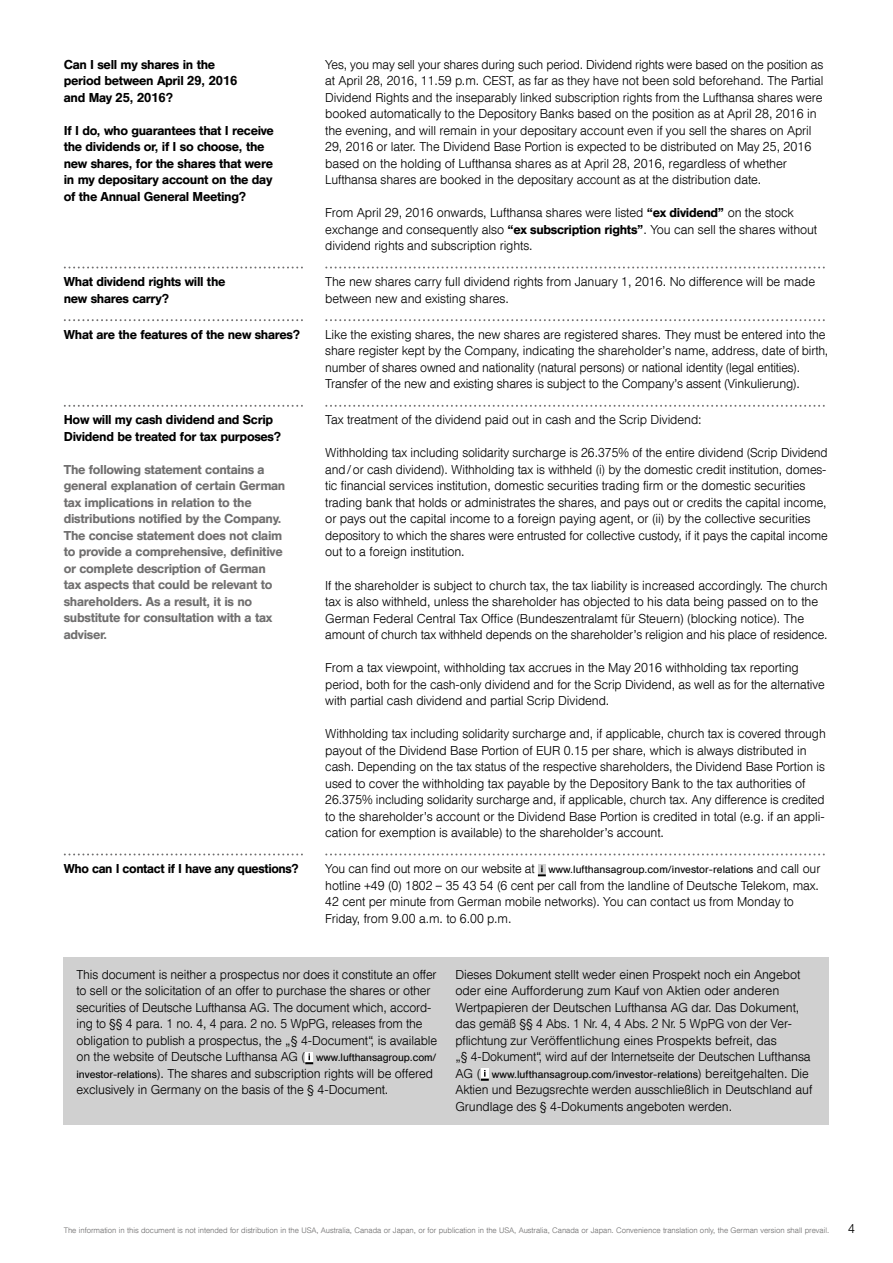
<style>
.page{position:relative;width:893px;height:1263px;background:#fff}
.page>*{position:absolute;margin:0;border:0;box-sizing:border-box;transform-origin:0 0}
.t1{font:300 12.75px/16.5px "Helvetica DLH";color:#000}
.t2{font:500 12.75px/16.5px "Helvetica DLH";color:#000}
.t3{font:500 12.75px/16.5px "Helvetica DLH";color:#706f6f}
.t4{font:10.5px "Helvetica DLH";letter-spacing:.005em;color:#000}
.t5{font:300 7.8px "Helvetica DLH";color:#706f6f}
.s1{font-weight:500}
.s2{font-weight:300;font-size:12.75px}
.s3{font-weight:400;font-size:10.5px}
</style>
<div class="page">
<svg style="left:65px;top:267px;width:238px;height:1px"></svg>
<svg style="left:326px;top:267px;width:499px;height:1px"></svg>
<svg style="left:65px;top:319px;width:238px;height:2px"></svg>
<svg style="left:326px;top:319px;width:499px;height:2px"></svg>
<svg style="left:65px;top:405px;width:238px;height:2px"></svg>
<svg style="left:326px;top:405px;width:499px;height:2px"></svg>
<svg style="left:65px;top:853px;width:238px;height:2px"></svg>
<svg style="left:326px;top:853px;width:499px;height:2px"></svg>
<div style="left:538px;top:864px;width:8px;height:9px;background:#d0d0d0"></div>
<svg style="left:538px;top:865px;width:8px;height:11px"></svg>
<div style="left:64px;top:957px;width:765px;height:167px;background:#d0d0d0"></div>
<div style="left:305px;top:1052px;width:8px;height:9px;background:#fff"></div>
<svg style="left:305px;top:1053px;width:8px;height:11px"></svg>
<div style="left:481px;top:1068px;width:8px;height:10px;background:#fff"></div>
<svg style="left:481px;top:1070px;width:8px;height:11px"></svg>
<p class="t2" style="left:64px;top:56px;width:175px">Can I sell my shares in the period between April 29, 2016 and May 25, 2016?</p>
<p class="t2" style="left:64px;top:122px;width:211px">If I do, who guarantees that I receive the dividends or, if I so choose, the new shares, for the shares that were in my depositary account on the day of the Annual General Meeting?</p>
<p class="t1" style="left:325px;top:56px;width:499px">Yes, you may sell your shares during such period. Dividend rights were based on the position as at April 28, 2016, 11.59 p.m. CEST, as far as they have not been sold beforehand. The Partial Dividend Rights and the inseparably linked subscription rights from the Lufthansa shares were booked automatically to the Depository Banks based on the position as at April 28, 2016 in the evening, and will remain in your depositary account even if you sell the shares on April 29, 2016 or later. The Dividend Base Portion is expected to be distributed on May 25, 2016 based on the holding of Lufthansa shares as at April 28, 2016, regardless of whether Lufthansa shares are booked in the depositary account as at the distribution date.</p>
<p class="t1" style="left:325px;top:204px;width:493px">From April 29, 2016 onwards, Lufthansa shares were listed <span class="s1">“ex dividend”</span> on the stock exchange and consequently also <span class="s1">“ex subscription rights”</span>. You can sell the shares without dividend rights and subscription rights.</p>
<p class="t2" style="left:64px;top:274px;width:163px">What dividend rights will the new shares carry?</p>
<p class="t1" style="left:325px;top:274px;width:491px">The new shares carry full dividend rights from January 1, 2016. No difference will be made between new and existing shares.</p>
<p class="t2" style="left:64px;top:326px;width:237px">What are the features of the new shares?</p>
<p class="t1" style="left:325px;top:326px;width:504px">Like the existing shares, the new shares are registered shares. They must be entered into the share register kept by the Company, indicating the shareholder’s name, address, date of birth, number of shares owned and nationality (natural persons) or national identity (legal entities).<br>Transfer of the new and existing shares is subject to the Company’s assent (Vinkulierung).</p>
<p class="t2" style="left:64px;top:412px;width:218px">How will my cash dividend and Scrip<br>Dividend be treated for tax purposes?</p>
<p class="t3" style="left:64px;top:461px;width:223px">The following statement contains a general explanation of certain German tax implications in relation to the distributions notified by the Company.<br>The concise statement does not claim to provide a comprehensive, definitive or complete description of German tax aspects that could be relevant to shareholders. As a result, it is no substitute for consultation with a tax adviser.</p>
<p class="t1" style="left:325px;top:412px;width:378px">Tax treatment of the dividend paid out in cash and the Scrip Dividend:</p>
<p class="t1" style="left:325px;top:445px;width:504px">Withholding tax including solidarity surcharge is 26.375% of the entire dividend (Scrip Dividend and/or cash dividend). Withholding tax is withheld (i) by the domestic credit institution, domes&shy;tic financial services institution, domestic securities trading firm or the domestic securities trading bank that holds or administrates the shares, and pays out or credits the capital income, or pays out the capital income to a foreign paying agent, or (ii) by the collective securities depository to which the shares were entrusted for collective custody, if it pays the capital income out to a foreign institution.</p>
<p class="t1" style="left:325px;top:577px;width:504px">If the shareholder is subject to church tax, the tax liability is increased accordingly. The church tax is also withheld, unless the shareholder has objected to his data being passed on to the German Federal Central Tax Office (Bundeszentralamt für Steuern) (blocking notice). The amount of church tax withheld depends on the shareholder’s religion and his place of residence.</p>
<p class="t1" style="left:325px;top:659px;width:501px">From a tax viewpoint, withholding tax accrues in the May 2016 withholding tax reporting period, both for the cash-only dividend and for the Scrip Dividend, as well as for the alternative with partial cash dividend and partial Scrip Dividend.</p>
<p class="t1" style="left:325px;top:725px;width:502px">Withholding tax including solidarity surcharge and, if applicable, church tax is covered through payout of the Dividend Base Portion of EUR 0.15 per share, which is always distributed in cash. Depending on the tax status of the respective shareholders, the Dividend Base Portion is used to cover the withholding tax payable by the Depository Bank to the tax authorities of 26.375% including solidarity surcharge and, if applicable, church tax. Any difference is credited to the shareholder’s account or the Dividend Base Portion is credited in total (e.g. if an appli&shy;cation for exemption is available) to the shareholder’s account.</p>
<p class="t2" style="left:64px;top:860px;width:236px">Who can I contact if I have any questions?</p>
<p class="t1" style="left:325px;top:860px;width:211px">You can find out more on our website at</p>
<p class="t4" style="left:549px;top:863px;width:273px">www.lufthansagroup.com/investor-relations <span class="s2">and call our</span></p>
<p class="t1" style="left:325px;top:877px;width:495px">hotline +49 (0) 1802 – 35 43 54 (6 cent per call from the landline of Deutsche Telekom, max.<br>42 cent per minute from German mobile networks). You can contact us from Monday to<br>Friday, from 9.00 a.m. to 6.00 p.m.</p>
<p class="t1" style="left:77px;top:966px;width:362px">This document is neither a prospectus nor does it constitute an offer to sell or the solicitation of an offer to purchase the shares or other securities of Deutsche Lufthansa AG. The document which, accord&shy;ing to §§ 4 para. 1 no. 4, 4 para. 2 no. 5 WpPG, releases from the obligation to publish a prospectus, the „§ 4-Document“, is available on the website of Deutsche Lufthansa AG ( <span class="s3">www.lufthansagroup.com/ investor-relations</span>). The shares and subscription rights will be offered exclusively in Germany on the basis of the § 4-Document.</p>
<p class="t1" style="left:455px;top:966px;width:357px">Dieses Dokument stellt weder einen Prospekt noch ein Angebot oder eine Aufforderung zum Kauf von Aktien oder anderen Wertpapieren der Deutschen Lufthansa AG dar. Das Dokument, das gemäß §§ 4 Abs. 1 Nr. 4, 4 Abs. 2 Nr. 5 WpPG von der Ver&shy;pflichtung zur Veröffentlichung eines Prospekts befreit, das<br>„§ 4-Dokument“, wird auf der Internetseite der Deutschen Lufthansa</p>
<p class="t4" style="left:455px;top:1068px;width:355px"><span class="s2">AG (</span> www.lufthansagroup.com/investor-relations<span class="s2">) bereitgehalten. Die</span></p>
<p class="t1" style="left:455px;top:1081px;width:358px">Aktien und Bezugsrechte werden ausschließlich in Deutschland auf<br>Grundlage des § 4-Dokuments angeboten werden.</p>
<p class="t5" style="left:64px;top:1226px;width:767px">The information in this document is not intended for distribution in the USA, Australia, Canada or Japan, or for publication in the USA, Australia, Canada or Japan. Convenience translation only, the German version shall prevail.</p>
<p class="t1" style="left:848px;top:1220px;width:8px">4</p>
</div>
